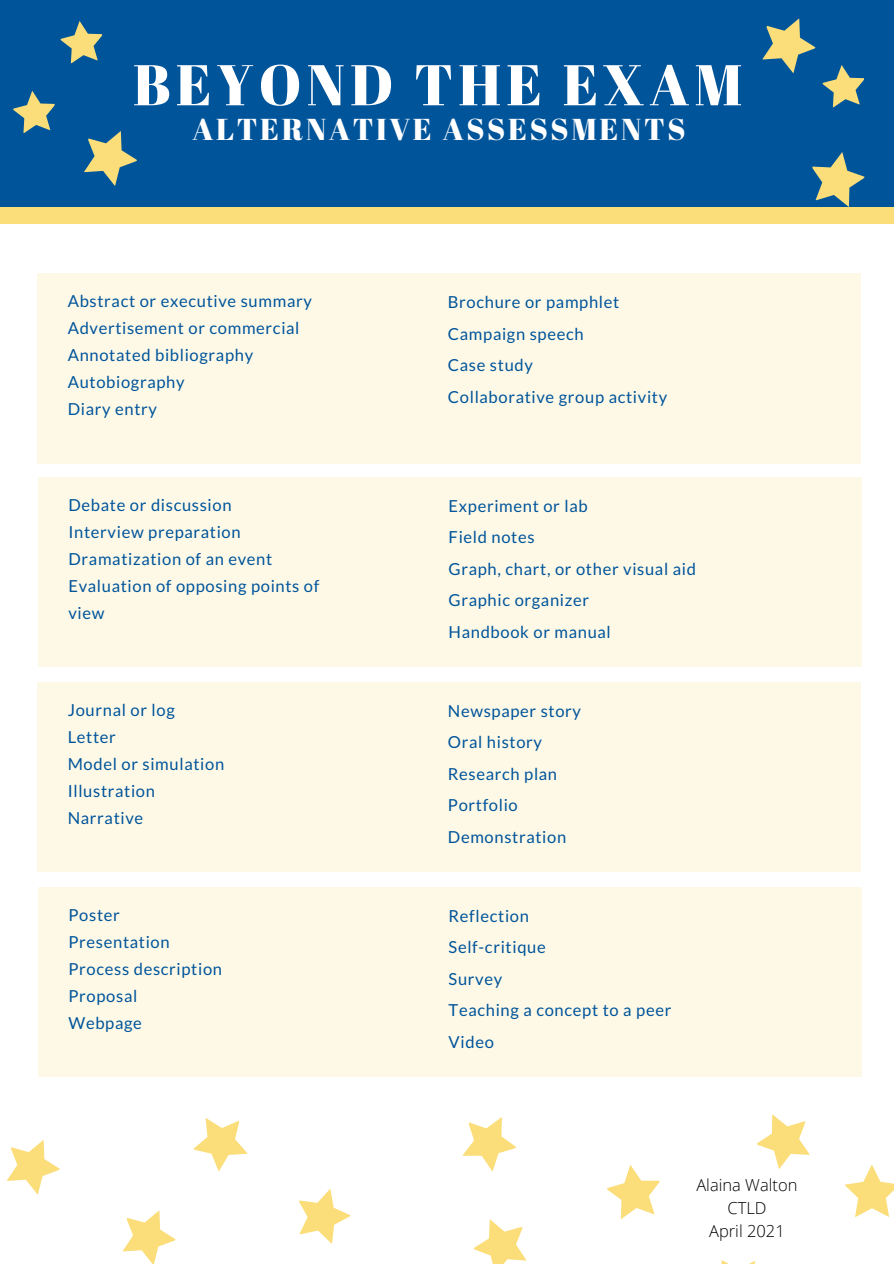
<style>
.page{position:relative;width:894px;height:1264px;background:#fff}
.page>*{position:absolute;margin:0;border:0;box-sizing:border-box;transform-origin:0 0}
.t1{font:57.3px "Abril Fatface";letter-spacing:.09em;color:#fff}
.t2{font:30.15px "Abril Fatface";letter-spacing:.09em;color:#fff}
.t3{font:16.5px/27px "Lato";letter-spacing:.04em;color:#00549a}
.t4{font:300 16.5px "Open Sans";color:#000}
</style>
<div class="page">
<div style="left:37px;top:274px;width:823px;height:189px;background:#fef9e7"></div>
<div style="left:38px;top:477px;width:823px;height:189px;background:#fef9e7"></div>
<div style="left:37px;top:682px;width:823px;height:189px;background:#fef9e7"></div>
<div style="left:38px;top:887px;width:823px;height:189px;background:#fef9e7"></div>
<div style="left:0;top:0;width:893px;height:222px;background:#00549a"></div>
<svg style="left:812px;top:152px;width:53px;height:55px"></svg>
<svg style="left:762px;top:18px;width:102px;height:90px"></svg>
<div style="left:0;top:207px;width:893px;height:16px;background:#fbde79"></div>
<svg style="left:60px;top:21px;width:42px;height:43px"></svg>
<svg style="left:13px;top:91px;width:42px;height:43px"></svg>
<svg style="left:84px;top:131px;width:53px;height:55px"></svg>
<svg style="left:6px;top:1140px;width:54px;height:55px"></svg>
<svg style="left:122px;top:1210px;width:54px;height:53px"></svg>
<svg style="left:193px;top:1118px;width:55px;height:54px"></svg>
<svg style="left:299px;top:1189px;width:52px;height:55px"></svg>
<svg style="left:462px;top:1117px;width:54px;height:55px"></svg>
<svg style="left:473px;top:1219px;width:54px;height:44px"></svg>
<svg style="left:721px;top:1260px;width:35px;height:3px"></svg>
<svg style="left:607px;top:1165px;width:53px;height:54px"></svg>
<svg style="left:757px;top:1114px;width:53px;height:55px"></svg>
<svg style="left:845px;top:1164px;width:48px;height:53px"></svg>
<p class="t1" style="left:133px;top:45px;width:611px">BEYOND THE EXAM</p>
<p class="t2" style="left:192px;top:108px;width:494px">ALTERNATIVE ASSESSMENTS</p>
<p class="t3" style="left:68px;top:287px;width:245px">Abstract or executive summary</p>
<p class="t3" style="left:68px;top:314px;width:233px">Advertisement or commercial</p>
<p class="t3" style="left:68px;top:341px;width:187px">Annotated bibliography</p>
<p class="t3" style="left:68px;top:368px;width:118px">Autobiography</p>
<p class="t3" style="left:68px;top:395px;width:91px">Diary entry</p>
<p class="t3" style="left:68px;top:491px;width:164px">Debate or discussion</p>
<p class="t3" style="left:68px;top:518px;width:174px">Interview preparation</p>
<p class="t3" style="left:68px;top:545px;width:205px">Dramatization of an event</p>
<p class="t3" style="left:68px;top:572px;width:252px">Evaluation of opposing points of view</p>
<p class="t3" style="left:68px;top:695px;width:108px">Journal or log</p>
<p class="t3" style="left:68px;top:722px;width:50px">Letter</p>
<p class="t3" style="left:68px;top:750px;width:158px">Model or simulation</p>
<p class="t3" style="left:68px;top:777px;width:89px">Illustration</p>
<p class="t3" style="left:68px;top:804px;width:77px">Narrative</p>
<p class="t3" style="left:68px;top:900px;width:53px">Poster</p>
<p class="t3" style="left:68px;top:927px;width:103px">Presentation</p>
<p class="t3" style="left:68px;top:954px;width:155px">Process description</p>
<p class="t3" style="left:68px;top:981px;width:70px">Proposal</p>
<p class="t3" style="left:68px;top:1008px;width:75px">Webpage</p>
<p class="t3" style="left:448px;top:288px;width:173px">Brochure or pamphlet</p>
<p class="t3" style="left:448px;top:320px;width:137px">Campaign speech</p>
<p class="t3" style="left:448px;top:351px;width:86px">Case study</p>
<p class="t3" style="left:448px;top:383px;width:221px">Collaborative group activity</p>
<p class="t3" style="left:448px;top:492px;width:140px">Experiment or lab</p>
<p class="t3" style="left:448px;top:523px;width:87px">Field notes</p>
<p class="t3" style="left:448px;top:555px;width:249px">Graph, chart, or other visual aid</p>
<p class="t3" style="left:448px;top:586px;width:142px">Graphic organizer</p>
<p class="t3" style="left:448px;top:618px;width:164px">Handbook or manual</p>
<p class="t3" style="left:448px;top:697px;width:135px">Newspaper story</p>
<p class="t3" style="left:448px;top:728px;width:96px">Oral history</p>
<p class="t3" style="left:448px;top:760px;width:111px">Research plan</p>
<p class="t3" style="left:448px;top:791px;width:71px">Portfolio</p>
<p class="t3" style="left:448px;top:823px;width:120px">Demonstration</p>
<p class="t3" style="left:448px;top:901px;width:82px">Reflection</p>
<p class="t3" style="left:448px;top:933px;width:99px">Self-critique</p>
<p class="t3" style="left:448px;top:965px;width:55px">Survey</p>
<p class="t3" style="left:448px;top:996px;width:224px">Teaching a concept to a peer</p>
<p class="t3" style="left:448px;top:1028px;width:47px">Video</p>
<p class="t4" style="left:696px;top:1173px;width:102px">Alaina Walton</p>
<p class="t4" style="left:727px;top:1196px;width:41px">CTLD</p>
<p class="t4" style="left:709px;top:1218px;width:77px">April 2021</p>
</div>
